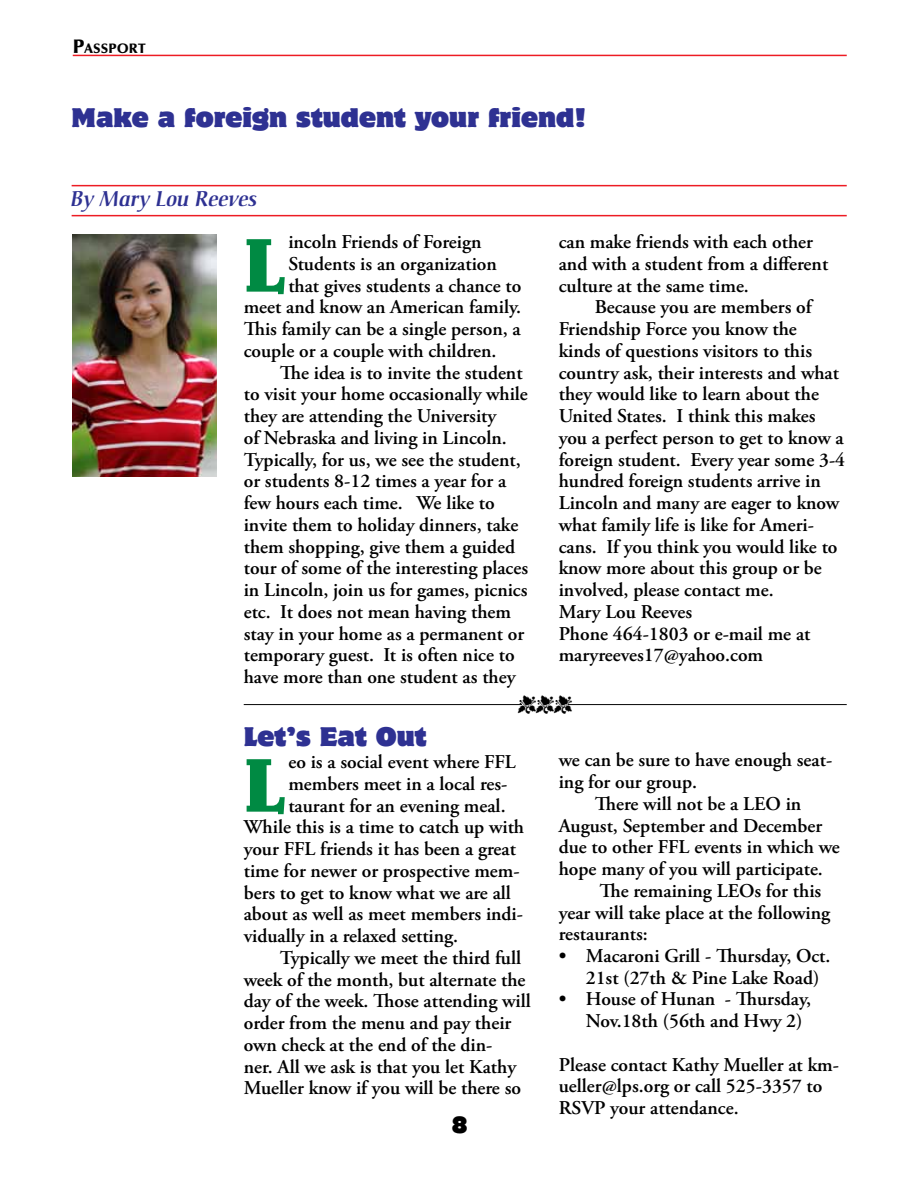
<style>
.page{position:relative;width:918px;height:1188px;background:#fff}
.page>*{position:absolute;margin:0;border:0;box-sizing:border-box;transform-origin:0 0}
.t1{font:700 76.8px "Belwe";color:#008a43}
.t2{font:27px "Woodtype Ornaments Two";color:#000}
.t3{font:24px "Motter Corpus Std";color:#2e3192}
.t4{font:italic 500 21px "Christiana";color:#2e3192}
.t5{font:21px "Motter Corpus Std";color:#000}
.t6{font:600 19.5px/21.8px "Adobe Garamond Pro";color:#000}
.t7{font:900 13.65px "Optima LT Std";color:#000}
.s1{font-size:19.5px}
</style>
<div class="page">
<hr style="left:73px;top:55px;width:774px;height:1px;background:#ed1c24">
<hr style="left:72px;top:185px;width:775px;height:1px;background:#ed1c24">
<hr style="left:72px;top:215px;width:775px;height:1px;background:#ed1c24">
<hr style="left:244px;top:704px;width:603px;height:1px;background:#000">
<div style="left:523px;top:691px;width:45px;height:25px;background:#fff"></div>
<img style="left:72px;top:234px;width:145px;height:243px">
<p class="t7" style="left:73px;top:41px;width:75px"><span class="s1">P</span>ASSPORT</p>
<p class="t3" style="left:72px;top:102px;width:516px">Make a foreign student your friend!</p>
<p class="t4" style="left:72px;top:186px;width:188px">By Mary Lou Reeves</p>
<h1 class="t1" style="left:244px;top:219px;width:44px">L</h1>
<p class="t6" style="left:288px;top:231px;width:195px">incoln Friends of Foreign</p>
<p class="t6" style="left:288px;top:253px;width:210px">Students is an organization</p>
<p class="t6" style="left:288px;top:275px;width:235px">that gives students a chance to</p>
<p class="t6" style="left:244px;top:297px;width:279px">meet and know an American family.</p>
<p class="t6" style="left:244px;top:318px;width:278px">This family can be a single person, a</p>
<p class="t6" style="left:244px;top:340px;width:254px">couple or a couple with children.</p>
<p class="t6" style="left:280px;top:362px;width:244px">The idea is to invite the student</p>
<p class="t6" style="left:244px;top:384px;width:286px">to visit your home occasionally while</p>
<p class="t6" style="left:244px;top:405px;width:254px">they are attending the University</p>
<p class="t6" style="left:244px;top:427px;width:265px">of Nebraska and living in Lincoln.</p>
<p class="t6" style="left:244px;top:449px;width:279px">Typically, for us, we see the student,</p>
<p class="t6" style="left:244px;top:470px;width:264px">or students 8-12 times a year for a</p>
<p class="t6" style="left:244px;top:492px;width:252px">few hours each time. We like to</p>
<p class="t6" style="left:244px;top:514px;width:276px">invite them to holiday dinners, take</p>
<p class="t6" style="left:244px;top:536px;width:273px">them shopping, give them a guided</p>
<p class="t6" style="left:244px;top:557px;width:286px">tour of some of the interesting places</p>
<p class="t6" style="left:244px;top:579px;width:285px">in Lincoln, join us for games, picnics</p>
<p class="t6" style="left:244px;top:601px;width:269px">etc. It does not mean having them</p>
<p class="t6" style="left:244px;top:623px;width:282px">stay in your home as a permanent or</p>
<p class="t6" style="left:244px;top:644px;width:272px">temporary guest. It is often nice to</p>
<p class="t6" style="left:244px;top:666px;width:273px">have more than one student as they</p>
<p class="t6" style="left:559px;top:231px;width:271px">can make friends with each other and with a student from a different culture at the same time.</p>
<p class="t6" style="left:559px;top:297px;width:288px;text-indent:36px">Because you are members of<br>Friendship Force you know the<br>kinds of questions visitors to this country ask, their interests and what they would like to learn about the<br>United States. I think this makes you a perfect person to get to know a foreign student. Every year some 3-4 hundred foreign students arrive in<br>Lincoln and many are eager to know what family life is like for Ameri&shy;cans. If you think you would like to know more about this group or be involved, please contact me.<br>Mary Lou Reeves<br>Phone 464-1803 or e-mail me at maryreeves17@yahoo.com</p>
<h2 class="t2" style="left:518px;top:693px;width:55px">▼▼▼</h2>
<p class="t3" style="left:244px;top:722px;width:184px">Let’s Eat Out</p>
<h1 class="t1" style="left:244px;top:739px;width:44px">L</h1>
<p class="t6" style="left:288px;top:751px;width:229px">eo is a social event where FFL</p>
<p class="t6" style="left:288px;top:773px;width:221px">members meet in a local res-</p>
<p class="t6" style="left:288px;top:795px;width:219px">taurant for an evening meal.</p>
<p class="t6" style="left:244px;top:817px;width:282px">While this is a time to catch up with</p>
<p class="t6" style="left:244px;top:838px;width:274px">your FFL friends it has been a great</p>
<p class="t6" style="left:244px;top:860px;width:278px">time for newer or prospective mem-</p>
<p class="t6" style="left:244px;top:882px;width:269px">bers to get to know what we are all</p>
<p class="t6" style="left:244px;top:904px;width:281px">about as well as meet members indi-</p>
<p class="t6" style="left:244px;top:925px;width:216px">vidually in a relaxed setting.</p>
<p class="t6" style="left:280px;top:947px;width:243px">Typically we meet the third full</p>
<p class="t6" style="left:244px;top:969px;width:283px">week of the month, but alternate the</p>
<p class="t6" style="left:244px;top:990px;width:289px">day of the week. Those attending will</p>
<p class="t6" style="left:244px;top:1012px;width:269px">order from the menu and pay their</p>
<p class="t6" style="left:244px;top:1034px;width:250px">own check at the end of the din-</p>
<p class="t6" style="left:244px;top:1056px;width:274px">ner. All we ask is that you let Kathy</p>
<p class="t6" style="left:244px;top:1077px;width:279px">Mueller know if you will be there so</p>
<p class="t5" style="left:452px;top:1111px;width:17px">8</p>
<p class="t6" style="left:559px;top:749px;width:275px">we can be sure to have enough seat-</p>
<p class="t6" style="left:559px;top:771px;width:140px">ing for our group.</p>
<p class="t6" style="left:595px;top:793px;width:208px">There will not be a LEO in</p>
<p class="t6" style="left:559px;top:815px;width:265px">August, September and December</p>
<p class="t6" style="left:559px;top:836px;width:283px">due to other FFL events in which we</p>
<p class="t6" style="left:559px;top:858px;width:266px">hope many of you will participate.</p>
<p class="t6" style="left:600px;top:880px;width:223px">The remaining LEOs for this</p>
<p class="t6" style="left:559px;top:902px;width:273px">year will take place at the following</p>
<p class="t6" style="left:559px;top:923px;width:91px">restaurants:</p>
<p class="t6" style="left:586px;top:945px;width:246px;text-indent:-27px">• Macaroni Grill - Thursday, Oct.<br>21st (27th &amp; Pine Lake Road)</p>
<p class="t6" style="left:586px;top:989px;width:227px;text-indent:-27px">• House of Hunan - Thursday,<br>Nov.18th (56th and Hwy 2)</p>
<p class="t6" style="left:559px;top:1054px;width:282px">Please contact Kathy Mueller at km&shy;ueller@lps.org or call 525-3357 to<br>RSVP your attendance.</p>
</div>
